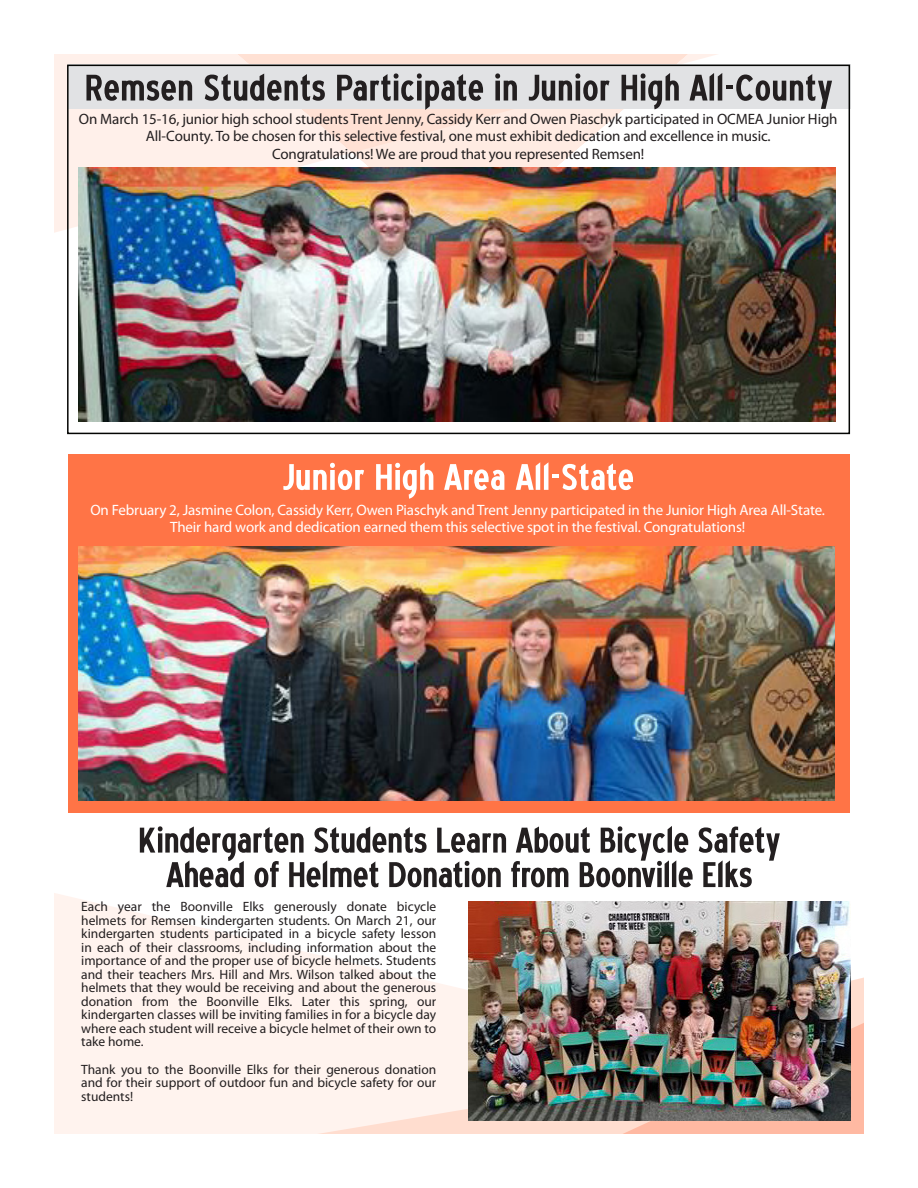
<style>
.page{position:relative;width:918px;height:1188px;background:#fff}
.page>*{position:absolute;margin:0;border:0;box-sizing:border-box;transform-origin:0 0}
.Paragraph_Style_4{font:46.5px "Blue Highway Condensed";letter-spacing:.01em;color:#231f20;scale:1.34 1}
.Paragraph_Style_4-2{font:46.5px "Blue Highway Condensed";letter-spacing:.01em;color:#fff;scale:1.34 1}
.Paragraph_Style_4-3{font:45px "Blue Highway Condensed";color:#231f20;scale:1.34 1}
.Body_Text{font:15px/17.2px "Myriad Pro";letter-spacing:-.01em;color:#231f20;text-align:center}
.Body_Text-2{font:15px/17.2px "Myriad Pro";letter-spacing:-.01em;color:#fff;text-align:center}
.Body_Text-3{font:13.5px/13.5px "Myriad Pro";color:#231f20;text-align:justify}
</style>
<div class="page">
<svg style="left:54px;top:54px;width:797px;height:193px;fill:#fff0ea"></svg>
<div style="left:68px;top:65px;width:783px;height:44px;background:#e1e2e4"></div>
<svg style="left:54px;top:812px;width:810px;height:322px"></svg>
<div style="left:67px;top:65px;width:783px;height:369px;border:2px solid #040503"></div>
<img style="left:79px;top:168px;width:756px;height:253px">
<div style="left:68px;top:454px;width:782px;height:358px;background:#ff7446"></div>
<img style="left:78px;top:546px;width:757px;height:254px">
<img style="left:468px;top:901px;width:383px;height:219px">
<p class="Paragraph_Style_4" style="left:85px;top:68px;width:560px">Remsen Students Participate in Junior High All-County</p>
<p class="Body_Text" style="left:79px;top:111px;width:760px">On March 15-16, junior high school students Trent Jenny, Cassidy Kerr and Owen Piaschyk participated in OCMEA Junior High<br>All-County. To be chosen for this selective festival, one must exhibit dedication and excellence in music.</p>
<p class="Body_Text" style="left:272px;top:145px;width:374px">Congratulations! We are proud that you represented Remsen!</p>
<p class="Paragraph_Style_4-2" style="left:283px;top:457px;width:264px">Junior High Area All-State</p>
<p class="Body_Text-2" style="left:90px;top:502px;width:736px">On February 2, Jasmine Colon, Cassidy Kerr, Owen Piaschyk and Trent Jenny participated in the Junior High Area All-State.<br>Their hard work and dedication earned them this selective spot in the festival. Congratulations!</p>
<p class="Paragraph_Style_4-3" style="left:138px;top:821px;width:481px">Kindergarten Students Learn About Bicycle Safety</p>
<p class="Paragraph_Style_4-3" style="left:166px;top:855px;width:439px">Ahead of Helmet Donation from Boonville Elks</p>
<p class="Body_Text-3" style="left:81px;top:900px;width:357px">Each year the Boonville Elks generously donate bicycle helmets for Remsen kindergarten students. On March 21, our kindergarten students participated in a bicycle safety lesson in each of their classrooms, including information about the importance of and the proper use of bicycle helmets. Students and their teachers Mrs. Hill and Mrs. Wilson talked about the helmets that they would be receiving and about the generous donation from the Boonville Elks. Later this spring, our kindergarten classes will be inviting families in for a bicycle day where each student will receive a bicycle helmet of their own to take home.</p>
<p class="Body_Text-3" style="left:81px;top:1063px;width:357px">Thank you to the Boonville Elks for their generous donation and for their support of outdoor fun and bicycle safety for our students!</p>
</div>
